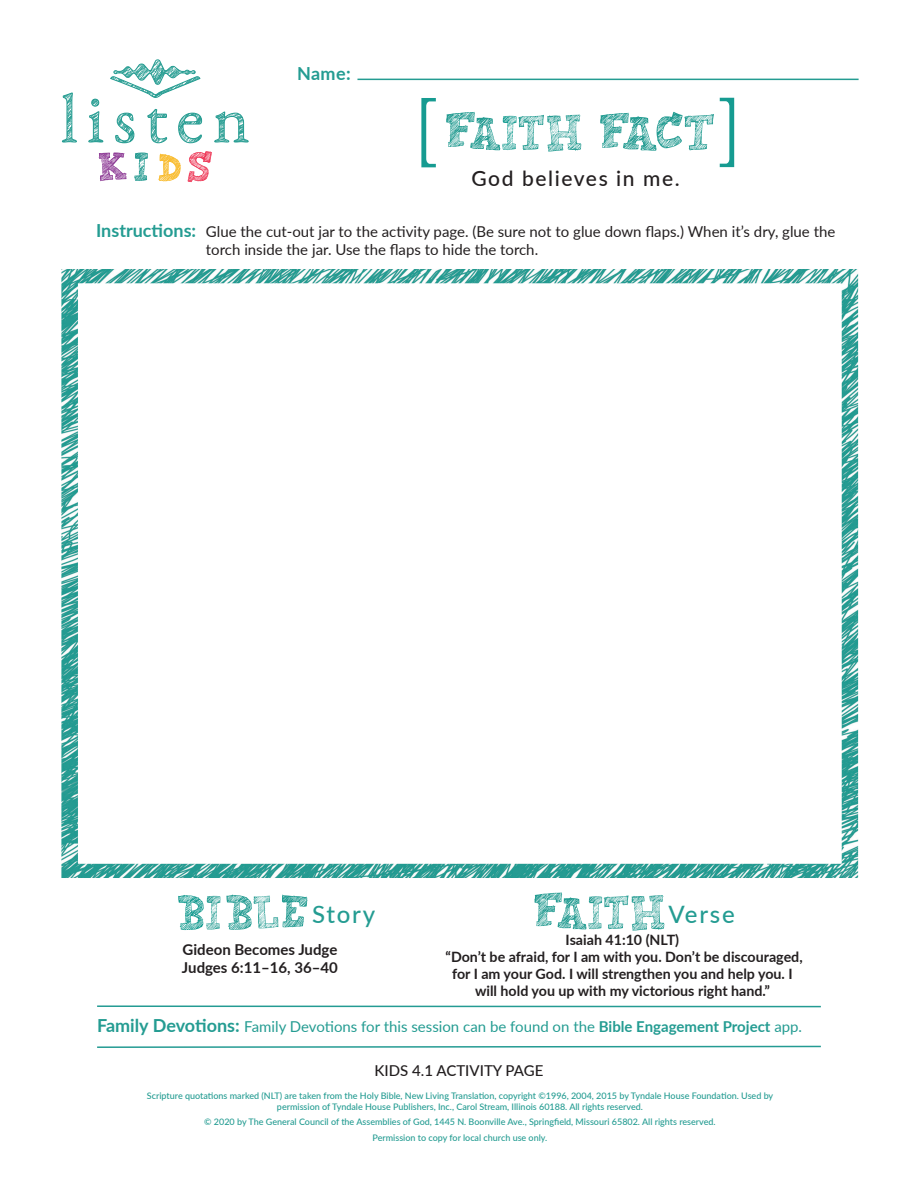
<style>
.page{position:relative;width:918px;height:1188px;background:#fff}
.page>*{position:absolute;margin:0;border:0;box-sizing:border-box;transform-origin:0 0}
.t1{font:500 24px "Lato";letter-spacing:.075em;color:#249c92}
.t2{font:500 21px "Lato";letter-spacing:.075em;color:#231f20}
.t3{font:700 18px "Lato";color:#249c92}
.t4{font:15px/18px "Lato";color:#231f20}
.t5{font:15px "Lato";color:#249c92}
.t6{font:700 15px "Lato";color:#231f20}
.t7{font:500 15px "Lato";color:#231f20}
.t8{font:700 14.25px/17.1px "Lato";color:#231f20;text-align:center}
.t9{font:500 9px/10.8px "Lato";color:#249c92;text-align:center}
.s1{font-weight:700;font-size:18px}
.s2{font-weight:700}
</style>
<div class="page">
<svg style="left:110px;top:59px;width:91px;height:39px"></svg>
<svg style="left:62px;top:92px;width:15px;height:51px"></svg>
<svg style="left:88px;top:99px;width:15px;height:44px"></svg>
<svg style="left:115px;top:113px;width:19px;height:30px"></svg>
<svg style="left:147px;top:109px;width:20px;height:34px"></svg>
<svg style="left:178px;top:113px;width:24px;height:30px"></svg>
<svg style="left:214px;top:112px;width:35px;height:31px"></svg>
<svg style="left:134px;top:153px;width:14px;height:28px"></svg>
<svg style="left:158px;top:154px;width:23px;height:28px"></svg>
<svg style="left:188px;top:151px;width:24px;height:31px"></svg>
<svg style="left:99px;top:153px;width:27px;height:28px"></svg>
<img style="left:61px;top:269px;width:798px;height:609px">
<svg style="left:178px;top:894px;width:130px;height:36px"></svg>
<svg style="left:534px;top:892px;width:131px;height:39px"></svg>
<svg style="left:446px;top:112px;width:136px;height:40px"></svg>
<svg style="left:600px;top:112px;width:114px;height:39px"></svg>
<svg style="left:421px;top:98px;width:15px;height:69px"></svg>
<svg style="left:720px;top:98px;width:14px;height:69px"></svg>
<hr style="left:97px;top:1005px;width:724px;height:2px;background:#249b93">
<svg style="left:97px;top:1045px;width:724px;height:3px"></svg>
<hr style="left:357px;top:79px;width:502px;height:1px;background:#249c92">
<h3 class="t3" style="left:297px;top:60px;width:55px">Name:</h3>
<h3 class="t3" style="left:96px;top:217px;width:102px">Instructions:</h3>
<p class="t2" style="left:472px;top:164px;width:210px">God believes in me.</p>
<p class="t4" style="left:206px;top:222px;width:631px">Glue the cut-out jar to the activity page. (Be sure not to glue down flaps.) When it’s dry, glue the torch inside the jar. Use the flaps to hide the torch.</p>
<h1 class="t1" style="left:312px;top:897px;width:65px">Story</h1>
<h1 class="t1" style="left:669px;top:897px;width:68px">Verse</h1>
<p class="t6" style="left:183px;top:938px;width:156px">Gideon Becomes Judge</p>
<p class="t6" style="left:182px;top:956px;width:157px">Judges 6:11–16, 36–40</p>
<p class="t8" style="left:566px;top:930px;width:115px">Isaiah 41:10 (NLT)</p>
<p class="t8" style="left:446px;top:947px;width:359px">“Don’t be afraid, for I am with you. Don’t be discouraged, for I am your God. I will strengthen you and help you. I will hold you up with my victorious right hand.”</p>
<h3 class="t5" style="left:97px;top:1016px;width:707px"><span class="s1">Family Devotions:</span> Family Devotions for this session can be found on the <span class="s2">Bible Engagement Project</span> app.</h3>
<p class="t7" style="left:375px;top:1059px;width:170px">KIDS 4.1 ACTIVITY PAGE</p>
<p class="t9" style="left:147px;top:1090px;width:628px">Scripture quotations marked (NLT) are taken from the Holy Bible, New Living Translation, copyright ©1996, 2004, 2015 by Tyndale House Foundation. Used by permission of Tyndale House Publishers, Inc., Carol Stream, Illinois 60188. All rights reserved.</p>
<p class="t9" style="left:204px;top:1114px;width:513px;line-height:15.6px">© 2020 by The General Council of the Assemblies of God, 1445 N. Boonville Ave., Springfield, Missouri 65802. All rights reserved.<br>Permission to copy for local church use only.</p>
</div>
